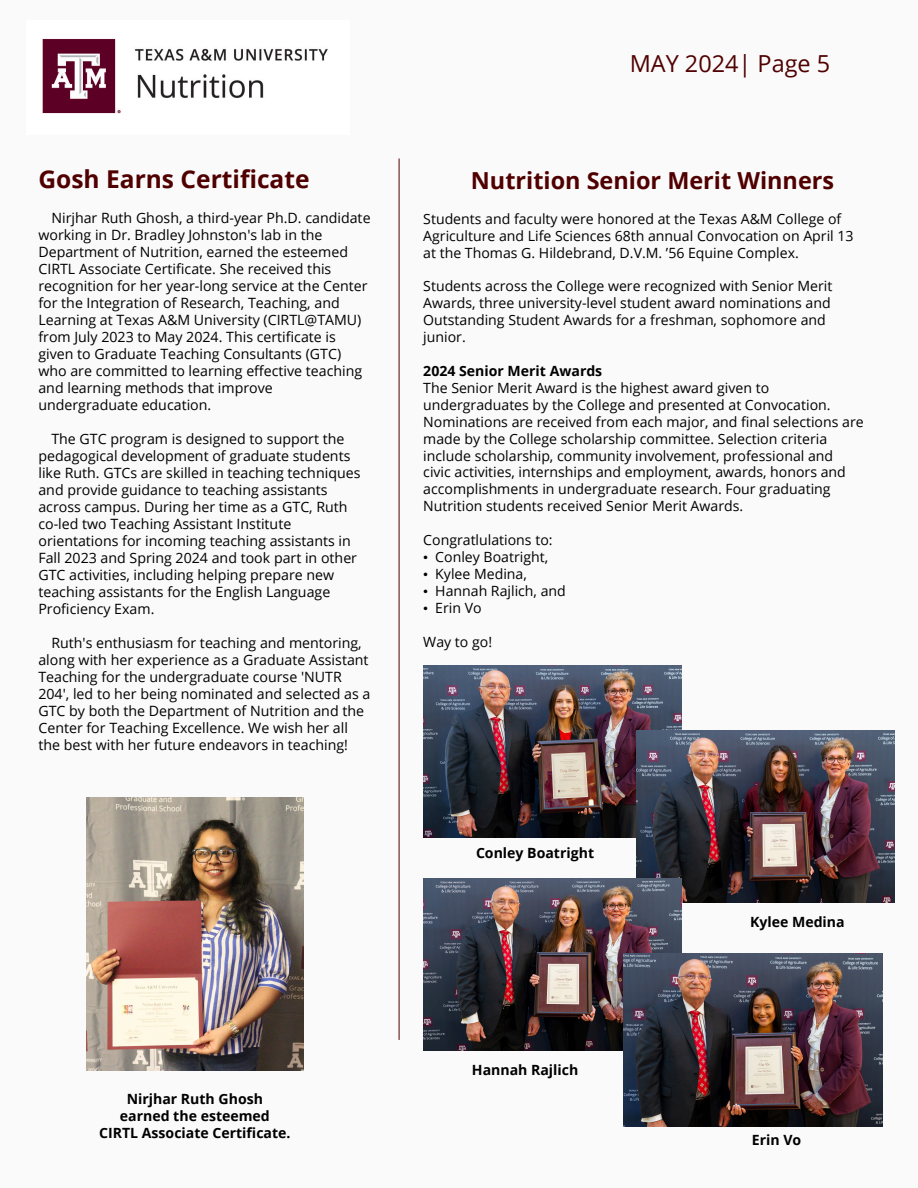
<style>
.page{position:relative;width:918px;height:1188px;background:#fafafa}
.page>*{position:absolute;margin:0;border:0;box-sizing:border-box;transform-origin:0 0}
.t1{font:700 24.6px "Open Sans";color:#500000}
.t2{font:700 23.4px "Open Sans";color:#500000}
.t3{font:23.4px "Open Sans";color:#500000}
.t4{font:14.25px/17px "Open Sans";color:#000}
.t5{font:14.1px/17px "Open Sans";color:#000}
.t6{font:700 14.1px/17px "Open Sans";color:#000;text-align:center}
.s1{font-family:"Times New Roman"}
</style>
<div class="page">
<img style="left:42px;top:39px;width:286px;height:75px">
<hr style="left:399px;top:158px;width:1px;height:882px;background:#500000">
<img style="left:86px;top:798px;width:218px;height:272px">
<img style="left:423px;top:666px;width:258px;height:172px">
<img style="left:636px;top:730px;width:258px;height:172px">
<img style="left:423px;top:879px;width:258px;height:172px">
<img style="left:624px;top:954px;width:259px;height:172px">
<h2 class="t3" style="left:630px;top:47px;width:202px">MAY 2024| Page 5</h2>
<h1 class="t1" style="left:38px;top:161px;width:273px">Gosh Earns Certificate</h1>
<h2 class="t2" style="left:471px;top:164px;width:365px">Nutrition Senior Merit Winners</h2>
<p class="t5" style="left:423px;top:210px;width:432px">Students and faculty were honored at the Texas A&amp;M College of<br>Agriculture and Life Sciences 68th annual Convocation on April 13 at the Thomas G. Hildebrand, D.V.M. ’56 Equine Complex.</p>
<p class="t5" style="left:423px;top:277px;width:411px">Students across the College were recognized with Senior Merit Awards, three university-level student award nominations and Outstanding Student Awards for a freshman, sophomore and junior.</p>
<p class="t6" style="left:423px;top:362px;width:181px">2024 Senior Merit Awards</p>
<p class="t5" style="left:423px;top:379px;width:442px">The Senior Merit Award is the highest award given to undergraduates by the College and presented at Convocation.<br>Nominations are received from each major, and final selections are made by the College scholarship committee. Selection criteria include scholarship, community involvement, professional and civic activities, internships and employment, awards, honors and accomplishments in undergraduate research. Four graduating Nutrition students received Senior Merit Awards.</p>
<p class="t5" style="left:423px;top:531px;width:131px">Congratlulations to:</p>
<p class="t5" style="left:423px;top:548px;width:126px"><span class="s1">•</span> Conley Boatright,</p>
<p class="t5" style="left:423px;top:565px;width:105px"><span class="s1">•</span> Kylee Medina,</p>
<p class="t5" style="left:423px;top:582px;width:144px"><span class="s1">•</span> Hannah Rajlich, and</p>
<p class="t5" style="left:423px;top:599px;width:60px"><span class="s1">•</span> Erin Vo</p>
<p class="t5" style="left:423px;top:633px;width:70px">Way to go!</p>
<p class="t4" style="left:38px;top:209px;width:334px;text-indent:13px">Nirjhar Ruth Ghosh, a third-year Ph.D. candidate working in Dr. Bradley Johnston's lab in the Department of Nutrition, earned the esteemed CIRTL Associate Certificate. She received this recognition for her year-long service at the Center for the Integration of Research, Teaching, and Learning at Texas A&amp;M University (CIRTL@TAMU) from July 2023 to May 2024. This certificate is given to Graduate Teaching Consultants (GTC) who are committed to learning effective teaching and learning methods that improve undergraduate education.</p>
<p class="t4" style="left:38px;top:430px;width:324px;text-indent:13px">The GTC program is designed to support the pedagogical development of graduate students like Ruth. GTCs are skilled in teaching techniques and provide guidance to teaching assistants across campus. During her time as a GTC, Ruth co-led two Teaching Assistant Institute orientations for incoming teaching assistants in Fall 2023 and Spring 2024 and took part in other GTC activities, including helping prepare new teaching assistants for the English Language Proficiency Exam.</p>
<p class="t4" style="left:38px;top:634px;width:333px;text-indent:13px">Ruth's enthusiasm for teaching and mentoring, along with her experience as a Graduate Assistant Teaching for the undergraduate course 'NUTR 204', led to her being nominated and selected as a GTC by both the Department of Nutrition and the Center for Teaching Excellence. We wish her all the best with her future endeavors in teaching!</p>
<p class="t6" style="left:99px;top:1090px;width:193px">Nirjhar Ruth Ghosh<br>earned the esteemed<br>CIRTL Associate Certificate.</p>
<p class="t6" style="left:476px;top:845px;width:120px">Conley Boatright</p>
<p class="t6" style="left:472px;top:1061px;width:108px">Hannah Rajlich</p>
<p class="t6" style="left:750px;top:913px;width:96px">Kylee Medina</p>
<p class="t6" style="left:752px;top:1131px;width:51px">Erin Vo</p>
</div>
